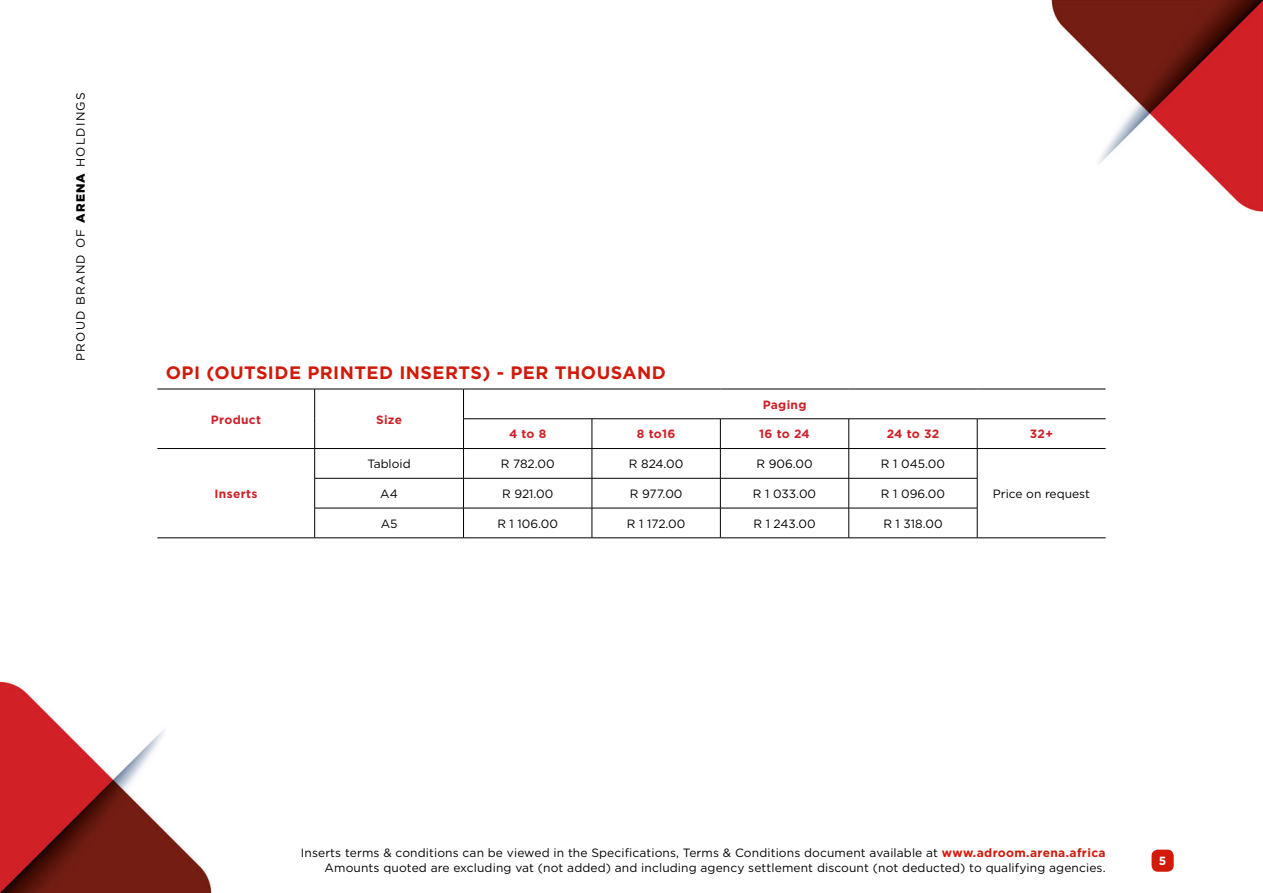
<style>
.page{position:relative;width:1263px;height:893px;background:#fff}
.page>*{position:absolute;margin:0;border:0;box-sizing:border-box;transform-origin:0 0}
.t1{font:700 18px "Gotham";letter-spacing:.025em;color:#d11a0a}
.t2{font:12px/15px "Gotham";letter-spacing:.01em;color:#000;text-align:right}
.t3{font:700 12px "Gotham";letter-spacing:.025em;color:#cf2028}
.t4{font:12px "Gotham";letter-spacing:.1em;color:#000}
.t5{font:700 11.85px "Gotham";color:#fff}
.s1{font-weight:900}
.s2{font-weight:700;color:#d11a0a}
</style>
<div class="page">
<img style="left:0;top:0;width:1263px;height:893px">
<div style="left:1151px;top:850px;width:23px;height:22px;background:#d11a0a;border-radius:6px"></div>
<svg style="left:157px;top:390px;width:949px;height:148px"></svg>
<hr style="left:157px;top:389px;width:158px;height:1px;background:#000">
<hr style="left:315px;top:389px;width:148px;height:1px;background:#000">
<hr style="left:314px;top:389px;width:1px;height:30px;background:#000">
<hr style="left:463px;top:389px;width:129px;height:1px;background:#000">
<hr style="left:463px;top:389px;width:1px;height:30px;background:#000">
<hr style="left:592px;top:389px;width:128px;height:1px;background:#000">
<hr style="left:720px;top:389px;width:129px;height:1px;background:#000">
<hr style="left:849px;top:389px;width:128px;height:1px;background:#000">
<hr style="left:977px;top:389px;width:129px;height:1px;background:#000">
<hr style="left:463px;top:418px;width:129px;height:1px;background:#000">
<hr style="left:592px;top:418px;width:128px;height:1px;background:#000">
<hr style="left:720px;top:418px;width:129px;height:1px;background:#000">
<hr style="left:849px;top:418px;width:128px;height:1px;background:#000">
<hr style="left:977px;top:418px;width:129px;height:1px;background:#000">
<hr style="left:157px;top:448px;width:158px;height:1px;background:#000">
<hr style="left:157px;top:538px;width:158px;height:1px;background:#000">
<hr style="left:315px;top:448px;width:148px;height:1px;background:#000">
<svg style="left:314px;top:419px;width:1px;height:59px"></svg>
<hr style="left:463px;top:448px;width:129px;height:1px;background:#000">
<svg style="left:463px;top:419px;width:1px;height:59px"></svg>
<hr style="left:592px;top:448px;width:128px;height:1px;background:#000">
<svg style="left:592px;top:419px;width:1px;height:59px"></svg>
<hr style="left:720px;top:448px;width:129px;height:1px;background:#000">
<svg style="left:720px;top:419px;width:1px;height:59px"></svg>
<hr style="left:849px;top:448px;width:128px;height:1px;background:#000">
<svg style="left:848px;top:419px;width:1px;height:59px"></svg>
<hr style="left:977px;top:448px;width:129px;height:1px;background:#000">
<svg style="left:977px;top:419px;width:1px;height:59px"></svg>
<hr style="left:977px;top:538px;width:129px;height:1px;background:#000">
<hr style="left:314px;top:478px;width:149px;height:1px;background:#000">
<hr style="left:314px;top:478px;width:1px;height:30px;background:#000">
<hr style="left:463px;top:478px;width:129px;height:1px;background:#000">
<hr style="left:463px;top:478px;width:1px;height:30px;background:#000">
<hr style="left:592px;top:478px;width:128px;height:1px;background:#000">
<hr style="left:592px;top:478px;width:1px;height:30px;background:#000">
<hr style="left:720px;top:478px;width:129px;height:1px;background:#000">
<hr style="left:720px;top:478px;width:1px;height:30px;background:#000">
<hr style="left:849px;top:478px;width:128px;height:1px;background:#000">
<hr style="left:848px;top:478px;width:1px;height:30px;background:#000">
<hr style="left:977px;top:478px;width:1px;height:30px;background:#000">
<hr style="left:314px;top:508px;width:149px;height:1px;background:#000">
<hr style="left:314px;top:508px;width:1px;height:30px;background:#000">
<hr style="left:463px;top:508px;width:129px;height:1px;background:#000">
<hr style="left:463px;top:508px;width:1px;height:30px;background:#000">
<hr style="left:592px;top:508px;width:128px;height:1px;background:#000">
<hr style="left:592px;top:508px;width:1px;height:30px;background:#000">
<hr style="left:720px;top:508px;width:129px;height:1px;background:#000">
<hr style="left:720px;top:508px;width:1px;height:30px;background:#000">
<hr style="left:849px;top:508px;width:128px;height:1px;background:#000">
<hr style="left:848px;top:508px;width:1px;height:30px;background:#000">
<hr style="left:977px;top:508px;width:1px;height:30px;background:#000">
<hr style="left:315px;top:538px;width:148px;height:1px;background:#000">
<hr style="left:463px;top:538px;width:129px;height:1px;background:#000">
<hr style="left:592px;top:538px;width:128px;height:1px;background:#000">
<hr style="left:720px;top:538px;width:129px;height:1px;background:#000">
<hr style="left:849px;top:538px;width:128px;height:1px;background:#000">
<p class="t4" style="left:73px;top:361px;width:270px;rotate:-90deg">PROUD BRAND OF <span class="s1">ARENA</span> HOLDINGS</p>
<h1 class="t1" style="left:166px;top:361px;width:501px">OPI (OUTSIDE PRINTED INSERTS) - PER THOUSAND</h1>
<p class="t3" style="left:211px;top:411px;width:52px">Product</p>
<p class="t3" style="left:376px;top:411px;width:28px">Size</p>
<p class="t3" style="left:763px;top:396px;width:45px">Paging</p>
<p class="t3" style="left:215px;top:486px;width:44px">Inserts</p>
<p class="t3" style="left:509px;top:426px;width:39px">4 to 8</p>
<p class="t3" style="left:637px;top:426px;width:40px">8 to16</p>
<p class="t3" style="left:759px;top:426px;width:52px">16 to 24</p>
<p class="t3" style="left:887px;top:426px;width:54px">24 to 32</p>
<p class="t3" style="left:1030px;top:426px;width:25px">32+</p>
<p class="t2" style="left:367px;top:456px;width:45px">Tabloid</p>
<p class="t2" style="left:501px;top:456px;width:55px">R 782.00</p>
<p class="t2" style="left:629px;top:456px;width:56px">R 824.00</p>
<p class="t2" style="left:756px;top:456px;width:58px">R 906.00</p>
<p class="t2" style="left:881px;top:456px;width:66px">R 1 045.00</p>
<p class="t2" style="left:380px;top:486px;width:19px">A4</p>
<p class="t2" style="left:502px;top:486px;width:53px">R 921.00</p>
<p class="t2" style="left:630px;top:486px;width:54px">R 977.00</p>
<p class="t2" style="left:753px;top:486px;width:65px">R 1 033.00</p>
<p class="t2" style="left:881px;top:486px;width:66px">R 1 096.00</p>
<p class="t2" style="left:993px;top:486px;width:99px">Price on request</p>
<p class="t2" style="left:381px;top:516px;width:18px">A5</p>
<p class="t2" style="left:497px;top:516px;width:62px">R 1 106.00</p>
<p class="t2" style="left:627px;top:516px;width:60px">R 1 172.00</p>
<p class="t2" style="left:753px;top:516px;width:64px">R 1 243.00</p>
<p class="t2" style="left:883px;top:516px;width:61px">R 1 318.00</p>
<p class="t2" style="left:301px;top:845px;width:806px">Inserts terms &amp; conditions can be viewed in the Specifications, Terms &amp; Conditions document available at <span class="s2">www.adroom.arena.africa<br></span>Amounts quoted are excluding vat (not added) and including agency settlement discount (not deducted) to qualifying agencies.</p>
<p class="t5" style="left:1159px;top:853px;width:9px">5</p>
</div>
